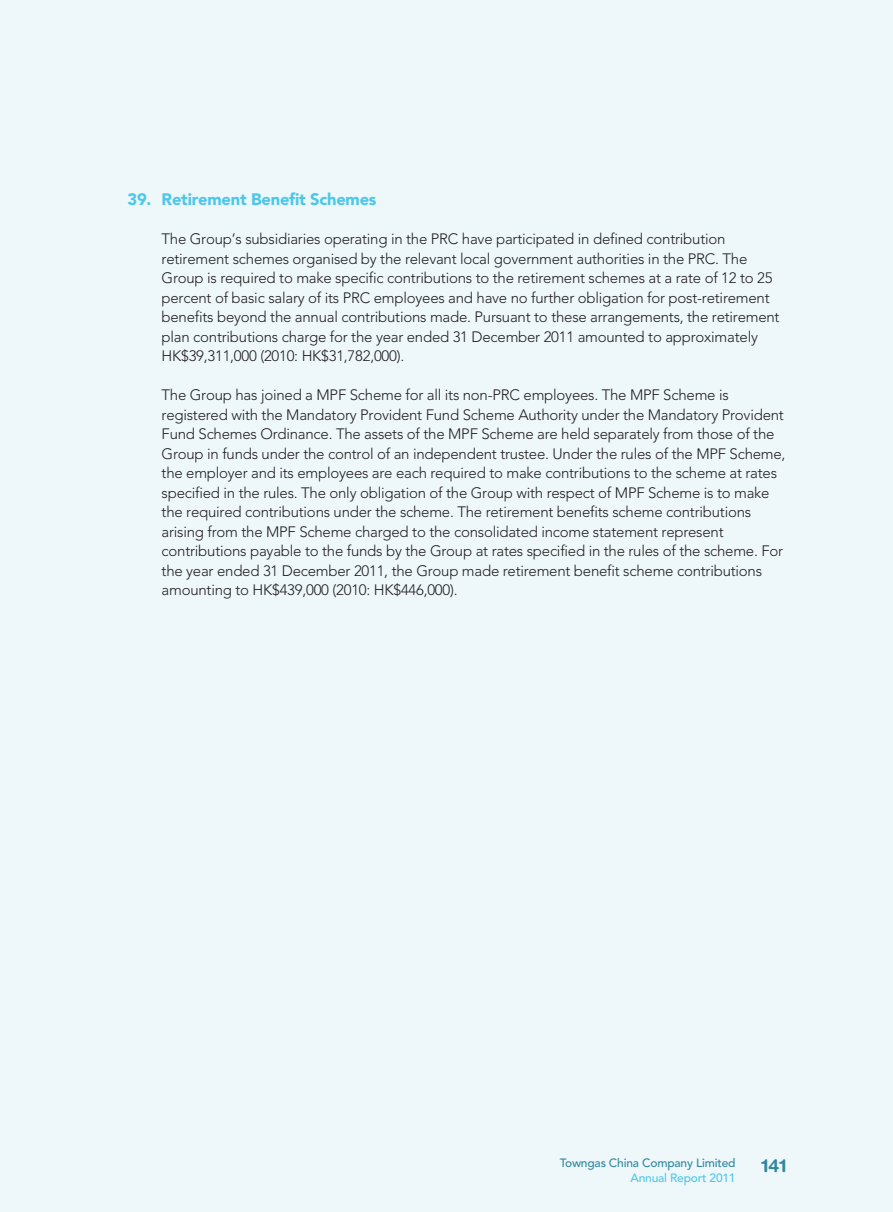
<style>
.page{position:relative;width:893px;height:1212px;background:#eef8fb}
.page>*{position:absolute;margin:0;border:0;box-sizing:border-box;transform-origin:0 0}
.t1{font:700 18px "Helvetica Rounded LT Std";color:#31879e}
.t2{font:900 16.5px "Avenir LT Std";letter-spacing:-.015em;color:#4dc7e9}
.t3{font:300 15px/19.5px "Avenir LT Std";letter-spacing:-.015em;color:#231f20}
.t4{font:500 12px "Avenir LT Std";letter-spacing:-.015em;color:#31879e}
.t5{font:500 12px "Avenir LT Std";letter-spacing:-.015em;color:#4dc7e9}
</style>
<div class="page">
<p class="t2" style="left:128px;top:189px;width:251px">39. Retirement Benefit Schemes</p>
<p class="t3" style="left:162px;top:229px;width:619px">The Group’s subsidiaries operating in the PRC have participated in defined contribution retirement schemes organised by the relevant local government authorities in the PRC. The Group is required to make specific contributions to the retirement schemes at a rate of 12 to 25 percent of basic salary of its PRC employees and have no further obligation for post-retirement benefits beyond the annual contributions made. Pursuant to these arrangements, the retirement plan contributions charge for the year ended 31 December 2011 amounted to approximately HK$39,311,000 (2010: HK$31,782,000).</p>
<p class="t3" style="left:162px;top:385px;width:625px">The Group has joined a MPF Scheme for all its non-PRC employees. The MPF Scheme is registered with the Mandatory Provident Fund Scheme Authority under the Mandatory Provident Fund Schemes Ordinance. The assets of the MPF Scheme are held separately from those of the Group in funds under the control of an independent trustee. Under the rules of the MPF Scheme, the employer and its employees are each required to make contributions to the scheme at rates specified in the rules. The only obligation of the Group with respect of MPF Scheme is to make the required contributions under the scheme. The retirement benefits scheme contributions arising from the MPF Scheme charged to the consolidated income statement represent contributions payable to the funds by the Group at rates specified in the rules of the scheme. For the year ended 31 December 2011, the Group made retirement benefit scheme contributions amounting to HK$439,000 (2010: HK$446,000).</p>
<p class="t4" style="left:560px;top:1155px;width:177px">Towngas China Company Limited</p>
<p class="t5" style="left:630px;top:1170px;width:107px">Annual Report 2011</p>
<p class="t1" style="left:762px;top:1154px;width:27px">141</p>
</div>
